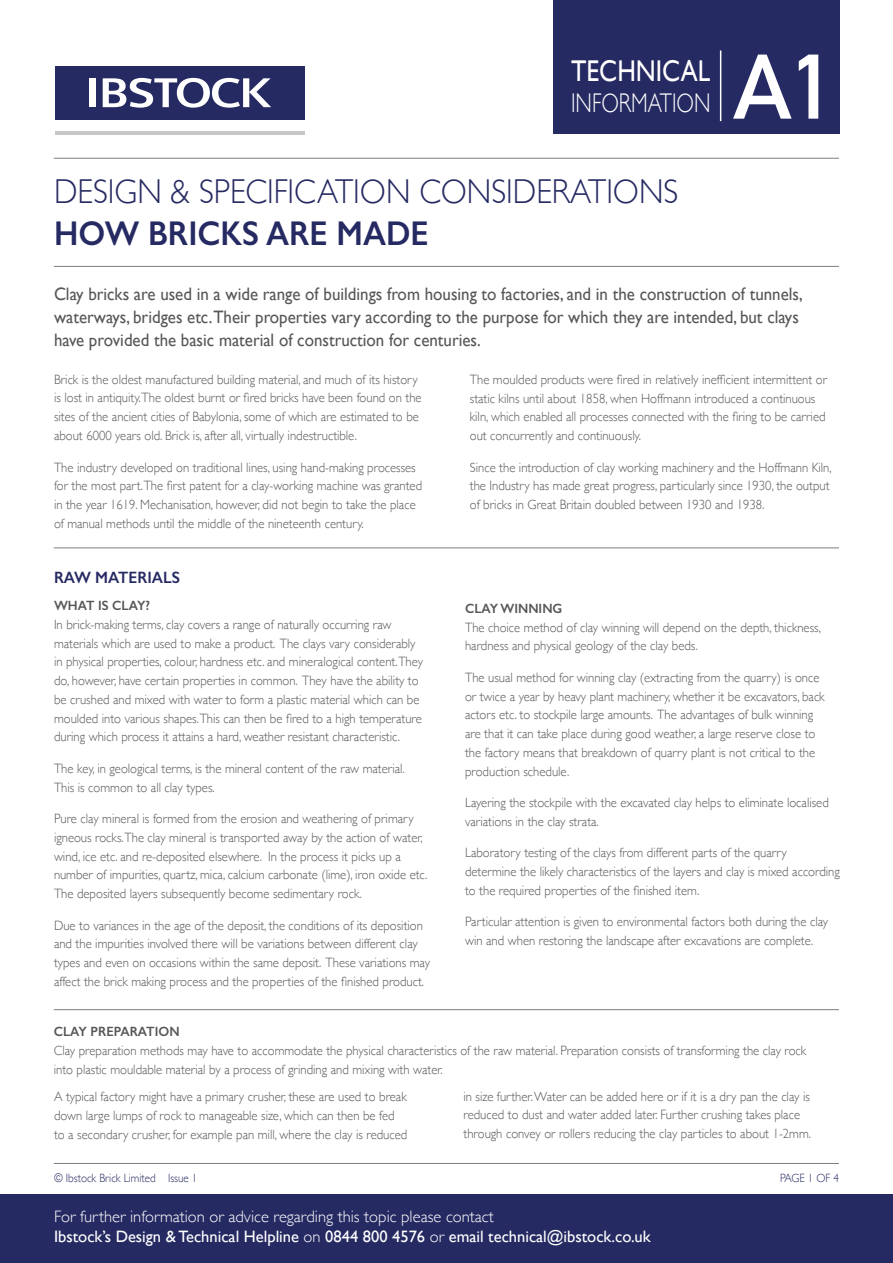
<style>
.page{position:relative;width:893px;height:1263px;background:#fff}
.page>*{position:absolute;margin:0;border:0;box-sizing:border-box;transform-origin:0 0}
.t1{font:700 90px "DIN Alternate";color:#fff;scale:1.07 1}
.t2{font:300 34.5px "Gill Sans";color:#262a62;scale:.92 1}
.t3{font:600 34.5px "Gill Sans";color:#262a62;scale:.92 1}
.t4{font:30px "Gill Sans";color:#fff;scale:.85 1}
.t5{font:300 27px "Gill Sans";color:#fff;scale:.79 1}
.t6{font:18px/23.2px "Gill Sans";color:#575756;scale:.94 1}
.t7{font:16.5px/19.8px "Gill Sans";color:#fff}
.t8{font:600 16.5px "Gill Sans";color:#262a62;scale:.94 1}
.t9{font:300 13.5px/18.8px "Gill Sans";color:#575756;scale:.94 1}
.t10{font:600 13.5px "Gill Sans";color:#575756;scale:.95 1}
.t11{font:300 12px "Gill Sans";color:#262a62;scale:.92 1}
.s1{font-weight:300}
</style>
<div class="page">
<div style="left:554px;top:0;width:286px;height:134px;background:#262a62"></div>
<hr style="left:54px;top:158px;width:785px;height:1px;background:#7e7e7e">
<hr style="left:54px;top:266px;width:785px;height:1px;background:#7e7e7e">
<hr style="left:54px;top:548px;width:785px;height:1px;background:#7e7e7e">
<hr style="left:54px;top:1009px;width:785px;height:1px;background:#7e7e7e">
<div style="left:0;top:1195px;width:893px;height:68px;background:#262a62"></div>
<hr style="left:54px;top:1163px;width:785px;height:1px;background:#7e7e7e">
<hr style="left:56px;top:131px;width:249px;height:4px;background:#c7c7c6">
<div style="left:55px;top:66px;width:250px;height:53px;background:#262a62"></div>
<svg style="left:103px;top:78px;width:168px;height:30px"></svg>
<div style="left:89px;top:78px;width:7px;height:29px;background:#fff"></div>
<hr style="left:720px;top:50px;width:1px;height:71px;background:#fff">
<h3 class="t4" style="left:571px;top:54px;width:165px">TECHNICAL</h3>
<h3 class="t5" style="left:571px;top:82px;width:178px">INFORMATION</h3>
<h1 class="t1" style="left:733px;top:18px;width:98px">A1</h1>
<h2 class="t2" style="left:54px;top:165px;width:680px">DESIGN &amp; SPECIFICATION CONSIDERATIONS</h2>
<h2 class="t3" style="left:54px;top:212px;width:409px">HOW BRICKS ARE MADE</h2>
<p class="t6" style="left:54px;top:282px;width:798px">Clay bricks are used in a wide range of buildings from housing to factories, and in the construction of tunnels, waterways, bridges etc.Their properties vary according to the purpose for which they are intended, but clays have provided the basic material of construction for centuries.</p>
<p class="t9" style="left:54px;top:369px;width:393px">Brick is the oldest manufactured building material, and much of its history is lost in antiquity.The oldest burnt or fired bricks have been found on the sites of the ancient cities of Babylonia, some of which are estimated to be about 6000 years old. Brick is, after all, virtually indestructible.</p>
<p class="t9" style="left:54px;top:457px;width:393px">The industry developed on traditional lines, using hand-making processes for the most part.The first patent for a clay-working machine was granted in the year 1619. Mechanisation, however, did not begin to take the place of manual methods until the middle of the nineteenth century.</p>
<p class="t9" style="left:470px;top:369px;width:381px">The moulded products were fired in relatively inefficient intermittent or static kilns until about 1858, when Hoffmann introduced a continuous kiln, which enabled all processes connected with the firing to be carried out concurrently and continuously.</p>
<p class="t9" style="left:470px;top:457px;width:386px">Since the introduction of clay working machinery and the Hoffmann Kiln, the Industry has made great progress, particularly since 1930, the output of bricks in Great Britain doubled between 1930 and 1938.</p>
<p class="t8" style="left:54px;top:567px;width:136px">RAW MATERIALS</p>
<p class="t10" style="left:54px;top:597px;width:103px">WHAT IS CLAY?</p>
<p class="t9" style="left:54px;top:614px;width:394px">In brick-making terms, clay covers a range of naturally occurring raw materials which are used to make a product. The clays vary considerably in physical properties, colour, hardness etc. and mineralogical content.They do, however, have certain properties in common. They have the ability to be crushed and mixed with water to form a plastic material which can be moulded into various shapes.This can then be fired to a high temperature during which process it attains a hard, weather resistant characteristic.</p>
<p class="t9" style="left:54px;top:758px;width:375px">The key, in geological terms, is the mineral content of the raw material.<br>This is common to all clay types.</p>
<p class="t9" style="left:54px;top:809px;width:399px">Pure clay mineral is formed from the erosion and weathering of primary igneous rocks.The clay mineral is transported away by the action of water, wind, ice etc. and re-deposited elsewhere. In the process it picks up a number of impurities, quartz, mica, calcium carbonate (lime), iron oxide etc.<br>The deposited layers subsequently become sedimentary rock.</p>
<p class="t9" style="left:54px;top:915px;width:402px">Due to variances in the age of the deposit, the conditions of its deposition and the impurities involved there will be variations between different clay types and even on occasions within the same deposit. These variations may affect the brick making process and the properties of the finished product.</p>
<p class="t10" style="left:465px;top:600px;width:104px">CLAY WINNING</p>
<p class="t9" style="left:465px;top:617px;width:380px">The choice method of clay winning will depend on the depth, thickness, hardness and physical geology of the clay beds.</p>
<p class="t9" style="left:465px;top:667px;width:384px">The usual method for winning clay (extracting from the quarry) is once or twice a year by heavy plant machinery, whether it be excavators, back actors etc. to stockpile large amounts. The advantages of bulk winning are that it can take place during good weather, a large reserve close to the factory means that breakdown of quarry plant is not critical to the production schedule.</p>
<p class="t9" style="left:465px;top:793px;width:388px">Layering the stockpile with the excavated clay helps to eliminate localised variations in the clay strata.</p>
<p class="t9" style="left:465px;top:843px;width:400px">Laboratory testing of the clays from different parts of the quarry determine the likely characteristics of the layers and clay is mixed according to the required properties of the finished item.</p>
<p class="t9" style="left:465px;top:912px;width:388px">Particular attention is given to environmental factors both during the clay win and when restoring the landscape after excavations are complete.</p>
<p class="t10" style="left:54px;top:1024px;width:134px">CLAY PREPARATION</p>
<p class="t9" style="left:54px;top:1041px;width:802px">Clay preparation methods may have to accommodate the physical characteristics of the raw material. Preparation consists of transforming the clay rock into plastic mouldable material by a process of grinding and mixing with water.</p>
<p class="t9" style="left:54px;top:1087px;width:377px">A typical factory might have a primary crusher, these are used to break down large lumps of rock to manageable size, which can then be fed to a secondary crusher, for example pan mill, where the clay is reduced</p>
<p class="t9" style="left:463px;top:1086px;width:371px">in size further. Water can be added here or if it is a dry pan the clay is reduced to dust and water added later. Further crushing takes place through convey or rollers reducing the clay particles to about 1-2mm.</p>
<p class="t11" style="left:54px;top:1168px;width:157px">© Ibstock Brick Limited Issue 1</p>
<p class="t11" style="left:780px;top:1168px;width:66px">PAGE 1 OF 4</p>
<p class="t7" style="left:54px;top:1206px;width:598px"><span class="s1">For further information or advice regarding this topic please contact<br></span>Ibstock’s Design &amp; Technical Helpline <span class="s1">on</span> 0844 800 4576 <span class="s1">or</span> email technical@ibstock.co.uk</p>
</div>
